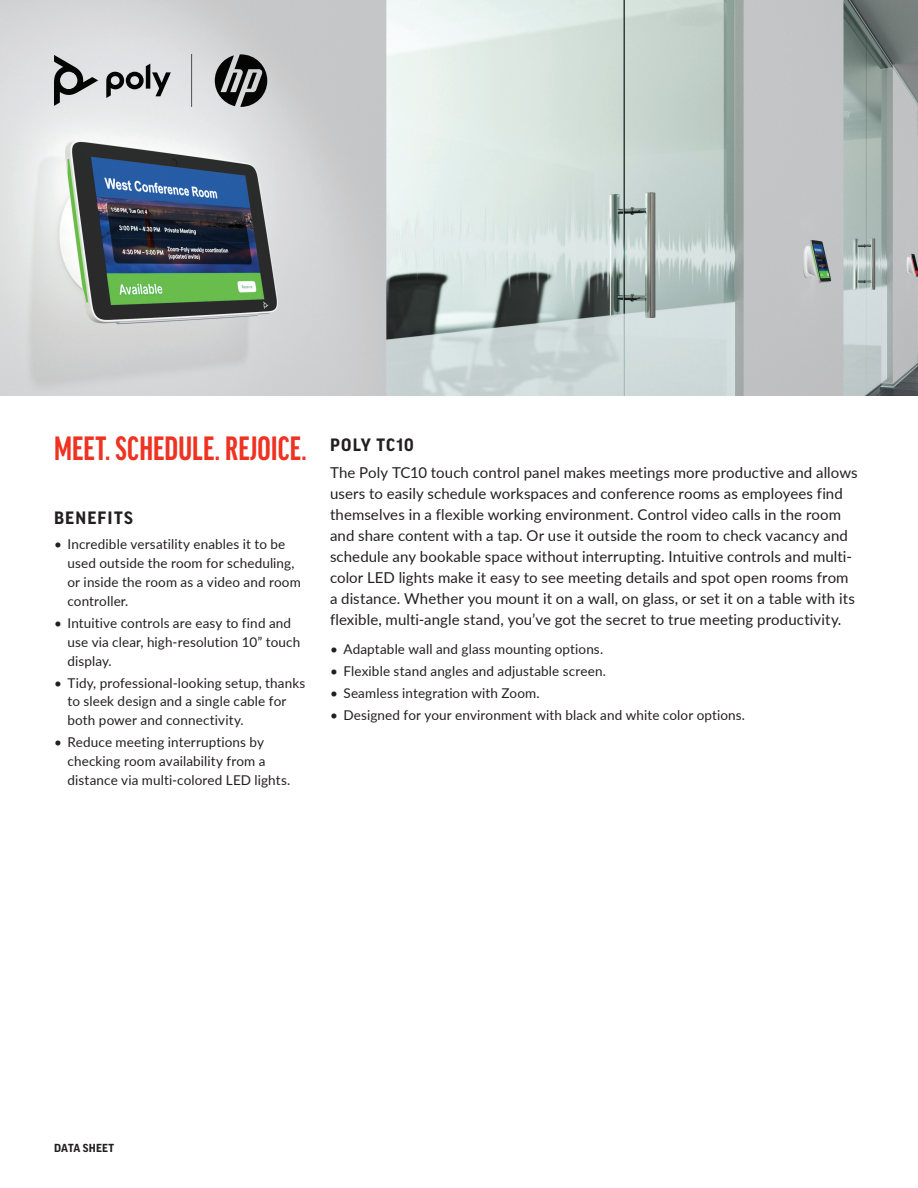
<style>
.page{position:relative;width:918px;height:1188px;background:#fff}
.page>*{position:absolute;margin:0;border:0;box-sizing:border-box;transform-origin:0 0}
.t1{font:700 extra-condensed 36px "Good Headline Pro";letter-spacing:.01em;color:#e32}
.t2{font:700 17.25px "Good Pro";letter-spacing:.065em;color:#231f20}
.t3{font:15px/21px "Lato";letter-spacing:.005em;color:#231f20}
.t4{font:13.5px/18.9px "Lato";letter-spacing:.01em;color:#231f20}
.t5{font:700 11.25px "Good Pro";letter-spacing:.02em;color:#231f20}
</style>
<div class="page">
<img style="left:0;top:0;width:918px;height:396px">
<svg style="left:54px;top:54px;width:213px;height:53px;background:#a6a8a9"></svg>
<h1 class="t1" style="left:54px;top:431px;width:254px">MEET. SCHEDULE. REJOICE.</h1>
<p class="t2" style="left:54px;top:508px;width:80px">BENEFITS</p>
<p class="t4" style="left:68px;top:534px;width:235px;text-indent:-14px">• Incredible versatility enables it to be used outside the room for scheduling, or inside the room as a video and room controller.</p>
<p class="t4" style="left:68px;top:613px;width:234px;text-indent:-14px">• Intuitive controls are easy to find and use via clear, high-resolution 10” touch display.</p>
<p class="t4" style="left:68px;top:673px;width:239px;text-indent:-14px">• Tidy, professional-looking setup, thanks to sleek design and a single cable for both power and connectivity.</p>
<p class="t4" style="left:68px;top:732px;width:224px;text-indent:-14px">• Reduce meeting interruptions by checking room availability from a distance via multi-colored LED lights.</p>
<p class="t2" style="left:330px;top:435px;width:85px">POLY TC10</p>
<p class="t3" style="left:330px;top:461px;width:529px">The Poly TC10 touch control panel makes meetings more productive and allows users to easily schedule workspaces and conference rooms as employees find themselves in a flexible working environment. Control video calls in the room and share content with a tap. Or use it outside the room to check vacancy and schedule any bookable space without interrupting. Intuitive controls and multi&shy;color LED lights make it easy to see meeting details and spot open rooms from a distance. Whether you mount it on a wall, on glass, or set it on a table with its flexible, multi-angle stand, you’ve got the secret to true meeting productivity.</p>
<p class="t4" style="left:330px;top:639px;width:275px">• Adaptable wall and glass mounting options.</p>
<p class="t4" style="left:330px;top:661px;width:277px">• Flexible stand angles and adjustable screen.</p>
<p class="t4" style="left:330px;top:683px;width:211px">• Seamless integration with Zoom.</p>
<p class="t4" style="left:330px;top:705px;width:417px">• Designed for your environment with black and white color options.</p>
<p class="t5" style="left:54px;top:1142px;width:62px">DATA SHEET</p>
</div>
